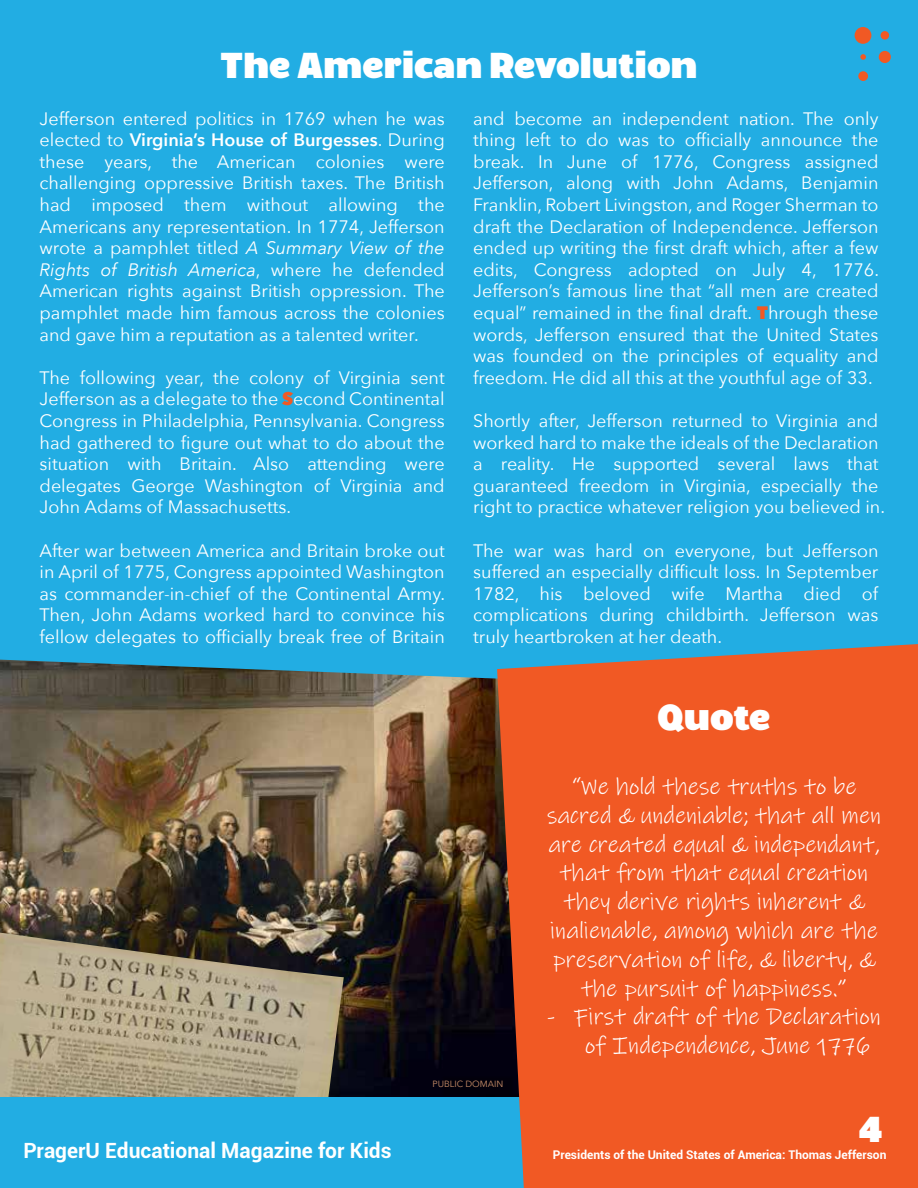
<style>
.page{position:relative;width:918px;height:1188px;background:#fff}
.page>*{position:absolute;margin:0;border:0;box-sizing:border-box;transform-origin:0 0}
.t1{font:700 36px "Walrus";letter-spacing:-.02em;color:#fff}
.t2{font:24px/28.8px "Ink Free";color:#fff;text-align:center}
.t3{font:700 21px "Roboto";color:#fff}
.t4{font:18px/21.6px "Avenir Next";color:#fff;text-align:justify}
.t5{font:700 12px "Roboto";color:#fff}
.t6{font:9px "Avenir Next";color:#cd916b}
.s1{font-weight:600}
.s2{font-style:italic}
.s3{font-weight:800;color:#f15924}
</style>
<div class="page">
<img style="left:0;top:695px;width:497px;height:402px">
<div style="left:0;top:0;width:918px;height:695px;background:#22ade3"></div>
<img style="left:0;top:933px;width:344px;height:164px">
<div style="left:0;top:1097px;width:918px;height:91px;background:#22ade3"></div>
<div style="left:497px;top:644px;width:421px;height:544px;background:#f15924"></div>
<div style="left:879px;top:51px;width:12px;height:12px;background:#f15924;border-radius:50%"></div>
<div style="left:858px;top:71px;width:10px;height:10px;background:#f15924;border-radius:50%"></div>
<div style="left:881px;top:31px;width:8px;height:9px;background:#f15924;border-radius:50%"></div>
<svg style="left:860px;top:54px;width:6px;height:6px"></svg>
<div style="left:855px;top:27px;width:16px;height:17px;background:#f15924;border-radius:50%"></div>
<h1 class="t1" style="left:221px;top:43px;width:478px">The American Revolution</h1>
<p class="t4" style="left:40px;top:107px;width:407px">Jefferson entered politics in 1769 when he was elected to <span class="s1">Virginia’s House of Burgesses</span>. During these years, the American colonies were challenging oppressive British taxes. The British had imposed them without allowing the Americans any representation. In 1774, Jefferson wrote a pamphlet titled <span class="s2">A Summary View of the Rights of British America</span>, where he defended American rights against British oppression. The pamphlet made him famous across the colonies and gave him a reputation as a talented writer.</p>
<p class="t4" style="left:40px;top:366px;width:407px">The following year, the colony of Virginia sent Jefferson as a delegate to the <span class="s3">S</span>econd Continental Congress in Philadelphia, Pennsylvania. Congress had gathered to figure out what to do about the situation with Britain. Also attending were delegates George Washington of Virginia and John Adams of Massachusetts.</p>
<p class="t4" style="left:40px;top:539px;width:407px">After war between America and Britain broke out in April of 1775, Congress appointed Washington as commander-in-chief of the Continental Army.<br>Then, John Adams worked hard to convince his fellow delegates to officially break free of Britain</p>
<p class="t4" style="left:473px;top:107px;width:407px">and become an independent nation. The only thing left to do was to officially announce the break. In June of 1776, Congress assigned Jefferson, along with John Adams, Benjamin Franklin, Robert Livingston, and Roger Sherman to draft the Declaration of Independence. Jefferson ended up writing the first draft which, after a few edits, Congress adopted on July 4, 1776.<br>Jefferson’s famous line that “all men are created equal” remained in the final draft. <span class="s3">T</span>hrough these words, Jefferson ensured that the United States was founded on the principles of equality and freedom. He did all this at the youthful age of 33.</p>
<p class="t4" style="left:473px;top:409px;width:413px;text-align:left">Shortly after, Jefferson returned to Virginia and worked hard to make the ideals of the Declaration a reality. He supported several laws that guaranteed freedom in Virginia, especially the right to practice whatever religion you believed in.</p>
<p class="t4" style="left:473px;top:539px;width:407px">The war was hard on everyone, but Jefferson suffered an especially difficult loss. In September 1782, his beloved wife Martha died of complications during childbirth. Jefferson was truly heartbroken at her death.</p>
<h1 class="t1" style="left:657px;top:695px;width:115px">Quote</h1>
<p class="t6" style="left:432px;top:1076px;width:72px">PUBLIC DOMAIN</p>
<p class="t2" style="left:547px;top:773px;width:336px">“We hold these truths to be sacred &amp; undeniable; that all men are created equal &amp; independant, that from that equal creation they derive rights inherent &amp; inalienable, among which are the preservation of life, &amp; liberty, &amp; the pursuit of happiness.”</p>
<h2 class="t2" style="left:585px;top:1003px;width:297px;text-align:left;text-indent:-38px">- First draft of the Declaration of Independence, June 1776</h2>
<h1 class="t1" style="left:858px;top:1106px;width:26px">4</h1>
<p class="t3" style="left:23px;top:1135px;width:370px">PragerU Educational Magazine for Kids</p>
<p class="t5" style="left:553px;top:1147px;width:335px">Presidents of the United States of America: Thomas Jefferson</p>
</div>
